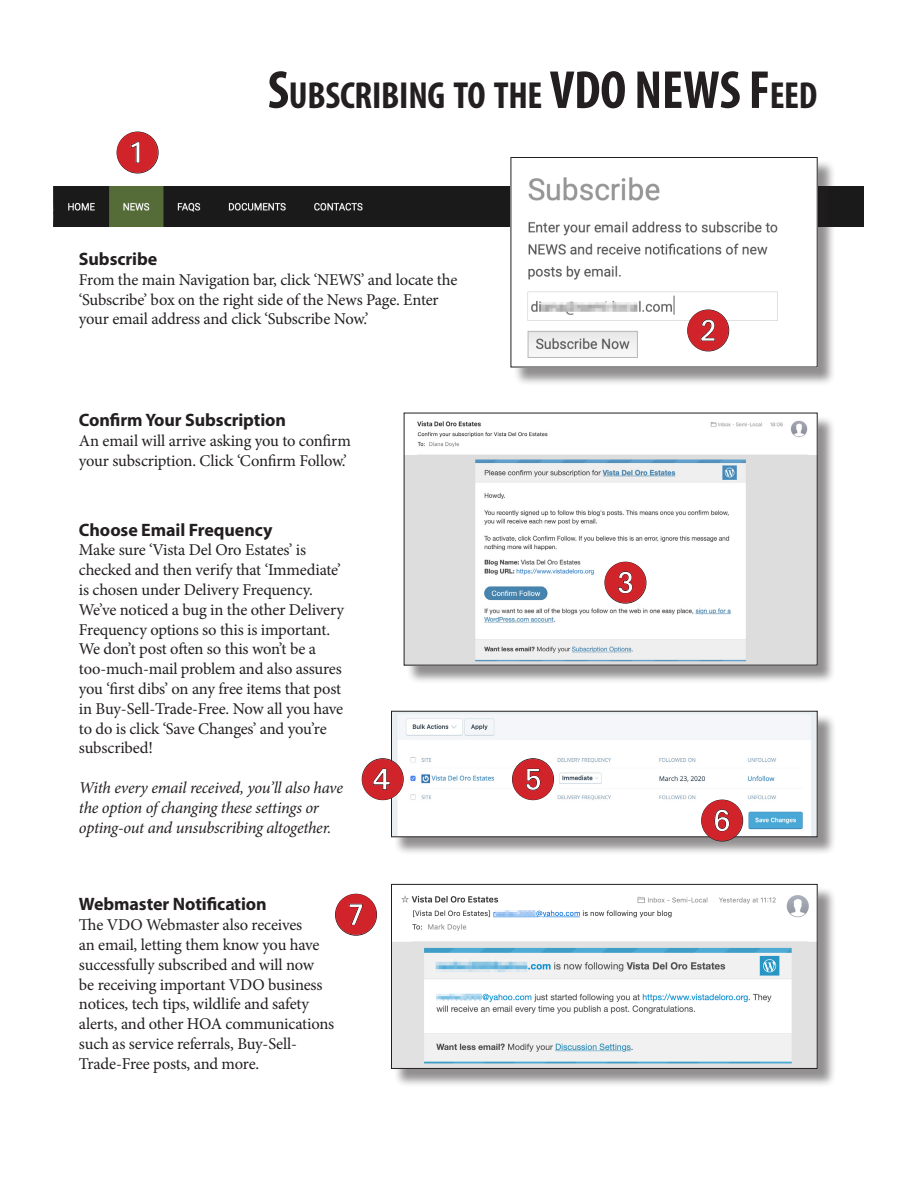
<style>
.page{position:relative;width:918px;height:1188px;background:#fff}
.page>*{position:absolute;margin:0;border:0;box-sizing:border-box;transform-origin:0 0}
.Sub-Heads{font:42px "European Pi One";color:#d1232a}
.Heading{font:700 condensed 37.8px "Myriad Pro";letter-spacing:-.005em;color:#231f20}
.Sub-Heads-2{font:700 18px "Myriad Pro";letter-spacing:-.005em;color:#231f20}
.Body{font:16.5px/19.8px "Minion Pro";letter-spacing:-.015em;color:#231f20}
.Body-2{font:italic 16.5px/19.8px "Minion Pro";letter-spacing:-.02em;color:#231f20}
.s1{font-size:54px}
</style>
<div class="page">
<img style="left:53px;top:187px;width:810px;height:39px">
<div style="left:406px;top:415px;width:430px;height:269px;background:#231f20;opacity:.5"></div>
<img style="left:406px;top:415px;width:409px;height:248px">
<div style="left:393px;top:713px;width:443px;height:143px;background:#231f20;opacity:.5"></div>
<img style="left:393px;top:713px;width:422px;height:122px">
<div style="left:391px;top:711px;width:426px;height:126px;border:1px solid #231f20"></div>
<div style="left:393px;top:886px;width:443px;height:201px;background:#231f20;opacity:.5"></div>
<img style="left:393px;top:886px;width:422px;height:181px">
<div style="left:391px;top:884px;width:426px;height:185px;border:1px solid #231f20"></div>
<div style="left:513px;top:159px;width:323px;height:227px;background:#231f20;opacity:.5"></div>
<img style="left:513px;top:159px;width:302px;height:206px">
<svg style="left:116px;top:131px;width:43px;height:43px"></svg>
<svg style="left:687px;top:309px;width:42px;height:43px"></svg>
<svg style="left:604px;top:561px;width:43px;height:43px"></svg>
<svg style="left:512px;top:758px;width:42px;height:42px"></svg>
<svg style="left:335px;top:893px;width:42px;height:43px"></svg>
<svg style="left:361px;top:758px;width:43px;height:42px"></svg>
<svg style="left:701px;top:799px;width:42px;height:43px"></svg>
<p class="Sub-Heads" style="left:117px;top:129px;width:43px">1</p>
<p class="Heading" style="left:268px;top:72px;width:548px"><span class="s1">S</span>UBSCRIBING TO THE <span class="s1">VDO NEWS F</span>EED</p>
<p class="Sub-Heads-2" style="left:79px;top:247px;width:80px">Subscribe</p>
<p class="Body" style="left:79px;top:270px;width:380px">From the main Navigation bar, click ‘NEWS’ and locate the ‘Subscribe’ box on the right side of the News Page. Enter your email address and click ‘Subscribe Now.’</p>
<p class="Sub-Heads-2" style="left:79px;top:408px;width:209px">Confirm Your Subscription</p>
<p class="Body" style="left:79px;top:431px;width:273px">An email will arrive asking you to confirm your subscription. Click ‘Confirm Follow.’</p>
<p class="Sub-Heads-2" style="left:79px;top:518px;width:195px">Choose Email Frequency</p>
<p class="Body" style="left:79px;top:540px;width:267px">Make sure ‘Vista Del Oro Estates’ is checked and then verify that ‘Immediate’ is chosen under Delivery Frequency.<br>We’ve noticed a bug in the other Delivery Frequency options so this is important.<br>We don’t post often so this won’t be a too-much-mail problem and also assures you ‘first dibs’ on any free items that post in Buy-Sell-Trade-Free. Now all you have to do is click ‘Save Changes’ and you’re subscribed!</p>
<p class="Body-2" style="left:79px;top:778px;width:266px">With every email received, you’ll also have the option of changing these settings or opting-out and unsubscribing altogether.</p>
<p class="Sub-Heads" style="left:362px;top:756px;width:43px">4</p>
<p class="Sub-Heads" style="left:335px;top:891px;width:43px">7</p>
<p class="Sub-Heads-2" style="left:79px;top:893px;width:189px">Webmaster Notification</p>
<p class="Body" style="left:79px;top:915px;width:257px">The VDO Webmaster also receives<br>an email, letting them know you have successfully subscribed and will now<br>be receiving important VDO business notices, tech tips, wildlife and safety alerts, and other HOA communications such as service referrals, Buy-Sell-Trade-Free posts, and more.</p>
<p class="Sub-Heads" style="left:687px;top:307px;width:43px">2</p>
<p class="Sub-Heads" style="left:604px;top:559px;width:43px">3</p>
<p class="Sub-Heads" style="left:512px;top:756px;width:43px">5</p>
<p class="Sub-Heads" style="left:701px;top:797px;width:43px">6</p>
</div>
